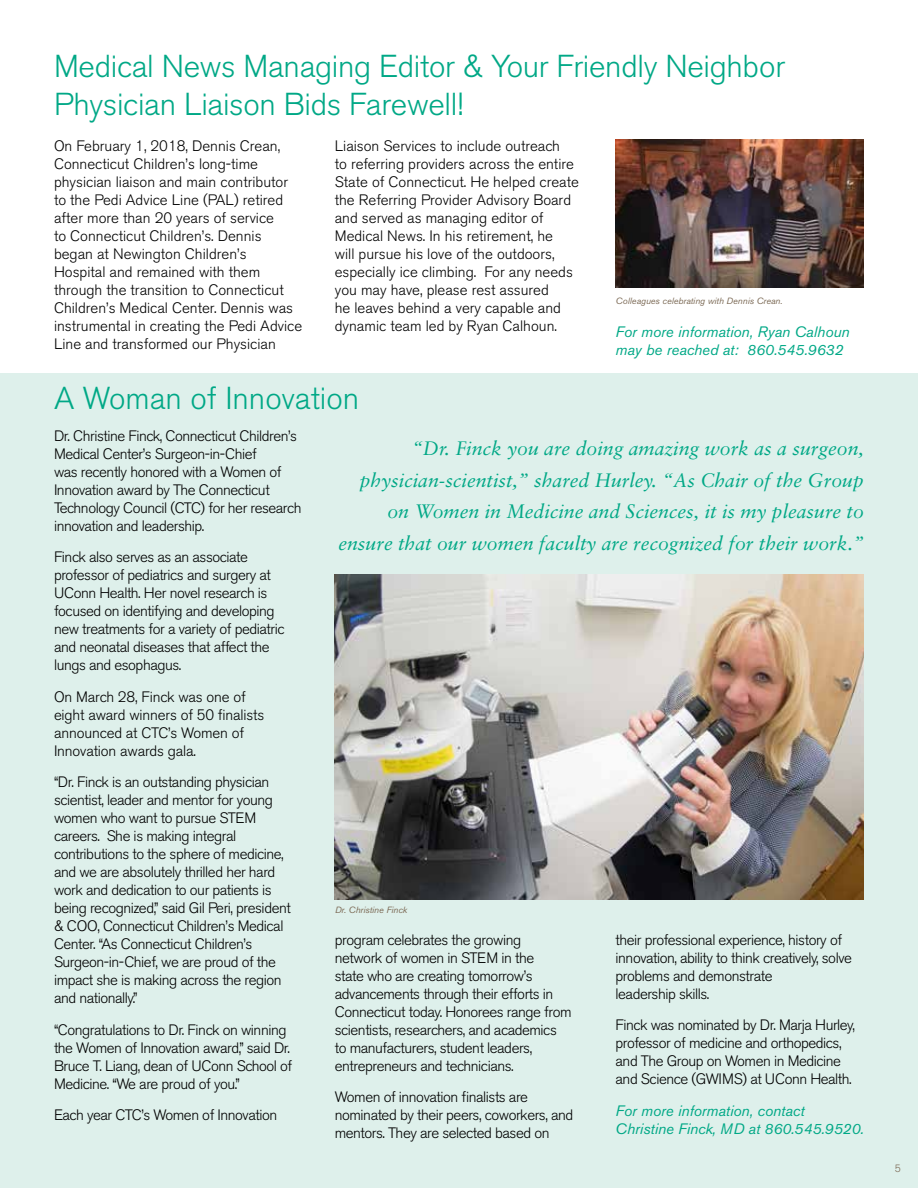
<style>
.page{position:relative;width:918px;height:1188px;background:#fff}
.page>*{position:absolute;margin:0;border:0;box-sizing:border-box;transform-origin:0 0}
.t1{font:300 31.5px/37.8px "Akzidenz Grotesk BE";letter-spacing:-.01em;color:#00a886}
.t2{font:italic 19.5px/31.5px "Sabon";color:#00a886;text-align:right}
.t3{font:300 15px/18px "Akzidenz Grotesk BE";letter-spacing:-.03em;color:#000}
.t4{font:300 15px/18px "Akzidenz Grotesk BE";color:#000}
.t5{font:italic 15px/18px "Akzidenz Grotesk BE";color:#00a886}
.t6{font:300 15px/18px "Akzidenz Grotesk BE";letter-spacing:-.01em;color:#000}
.t7{font:300 10.5px "Akzidenz Grotesk BE";color:#7c6a55}
.t8{font:italic 9px "Akzidenz Grotesk BE";color:#7c6a55}
</style>
<div class="page">
<div style="left:0;top:373px;width:918px;height:815px;background:#def0eb"></div>
<img style="left:335px;top:574px;width:529px;height:325px">
<img style="left:616px;top:140px;width:248px;height:147px">
<h1 class="t1" style="left:54px;top:48px;width:733px">Medical News Managing Editor &amp; Your Friendly Neighbor<br>Physician Liaison Bids Farewell!</h1>
<p class="t4" style="left:54px;top:137px;width:250px">On February 1, 2018, Dennis Crean, Connecticut Children’s long-time physician liaison and main contributor to the Pedi Advice Line (PAL) retired after more than 20 years of service<br>to Connecticut Children’s. Dennis began at Newington Children’s<br>Hospital and remained with them through the transition to Connecticut Children’s Medical Center. Dennis was instrumental in creating the Pedi Advice Line and transformed our Physician</p>
<p class="t4" style="left:335px;top:137px;width:246px">Liaison Services to include outreach<br>to referring providers across the entire State of Connecticut. He helped create the Referring Provider Advisory Board and served as managing editor of Medical News. In his retirement, he<br>will pursue his love of the outdoors, especially ice climbing. For any needs you may have, please rest assured<br>he leaves behind a very capable and dynamic team led by Ryan Calhoun.</p>
<p class="t8" style="left:616px;top:295px;width:168px">Colleagues celebrating with Dennis Crean.</p>
<p class="t5" style="left:616px;top:323px;width:236px">For more information, Ryan Calhoun may be reached at: 860.545.9632</p>
<h1 class="t1" style="left:54px;top:380px;width:307px">A Woman of Innovation</h1>
<p class="t3" style="left:54px;top:427px;width:249px">Dr. Christine Finck, Connecticut Children’s Medical Center’s Surgeon-in-Chief<br>was recently honored with a Women of Innovation award by The Connecticut Technology Council (CTC) for her research innovation and leadership.</p>
<p class="t3" style="left:54px;top:548px;width:232px">Finck also serves as an associate professor of pediatrics and surgery at UConn Health. Her novel research is focused on identifying and developing new treatments for a variety of pediatric and neonatal diseases that affect the lungs and esophagus.</p>
<p class="t6" style="left:54px;top:688px;width:212px">On March 28, Finck was one of eight award winners of 50 finalists announced at CTC’s Women of<br>Innovation awards gala.</p>
<p class="t3" style="left:54px;top:773px;width:238px">“Dr. Finck is an outstanding physician scientist, leader and mentor for young women who want to pursue STEM careers. She is making integral contributions to the sphere of medicine, and we are absolutely thrilled her hard work and dedication to our patients is being recognized,” said Gil Peri, president &amp; COO, Connecticut Children’s Medical Center. “As Connecticut Children’s Surgeon-in-Chief, we are proud of the impact she is making across the region and nationally.”</p>
<p class="t3" style="left:54px;top:1021px;width:240px">“Congratulations to Dr. Finck on winning the Women of Innovation award,” said Dr.<br>Bruce T. Liang, dean of UConn School of Medicine. “We are proud of you.”</p>
<p class="t3" style="left:54px;top:1106px;width:225px">Each year CTC’s Women of Innovation</p>
<h2 class="t2" style="left:338px;top:433px;width:527px">“Dr. Finck you are doing amazing work as a surgeon, physician-scientist,” shared Hurley. “As Chair of the Group on Women in Medicine and Sciences, it is my pleasure to ensure that our women faculty are recognized for their work.”</h2>
<p class="t8" style="left:335px;top:904px;width:74px">Dr. Christine Finck</p>
<p class="t3" style="left:616px;top:931px;width:238px">their professional experience, history of innovation, ability to think creatively, solve problems and demonstrate<br>leadership skills.</p>
<p class="t3" style="left:616px;top:1016px;width:241px">Finck was nominated by Dr. Marja Hurley, professor of medicine and orthopedics, and The Group on Women in Medicine and Science (GWIMS) at UConn Health.</p>
<p class="t5" style="left:616px;top:1101px;width:250px">For more information, contact<br>Christine Finck, MD at 860.545.9520.</p>
<p class="t3" style="left:335px;top:931px;width:238px">program celebrates the growing network of women in STEM in the<br>state who are creating tomorrow’s advancements through their efforts in Connecticut today. Honorees range from scientists, researchers, and academics to manufacturers, student leaders, entrepreneurs and technicians.</p>
<p class="t3" style="left:335px;top:1088px;width:240px">Women of innovation finalists are nominated by their peers, coworkers, and mentors. They are selected based on</p>
<p class="t7" style="left:895px;top:1163px;width:8px">5</p>
</div>
